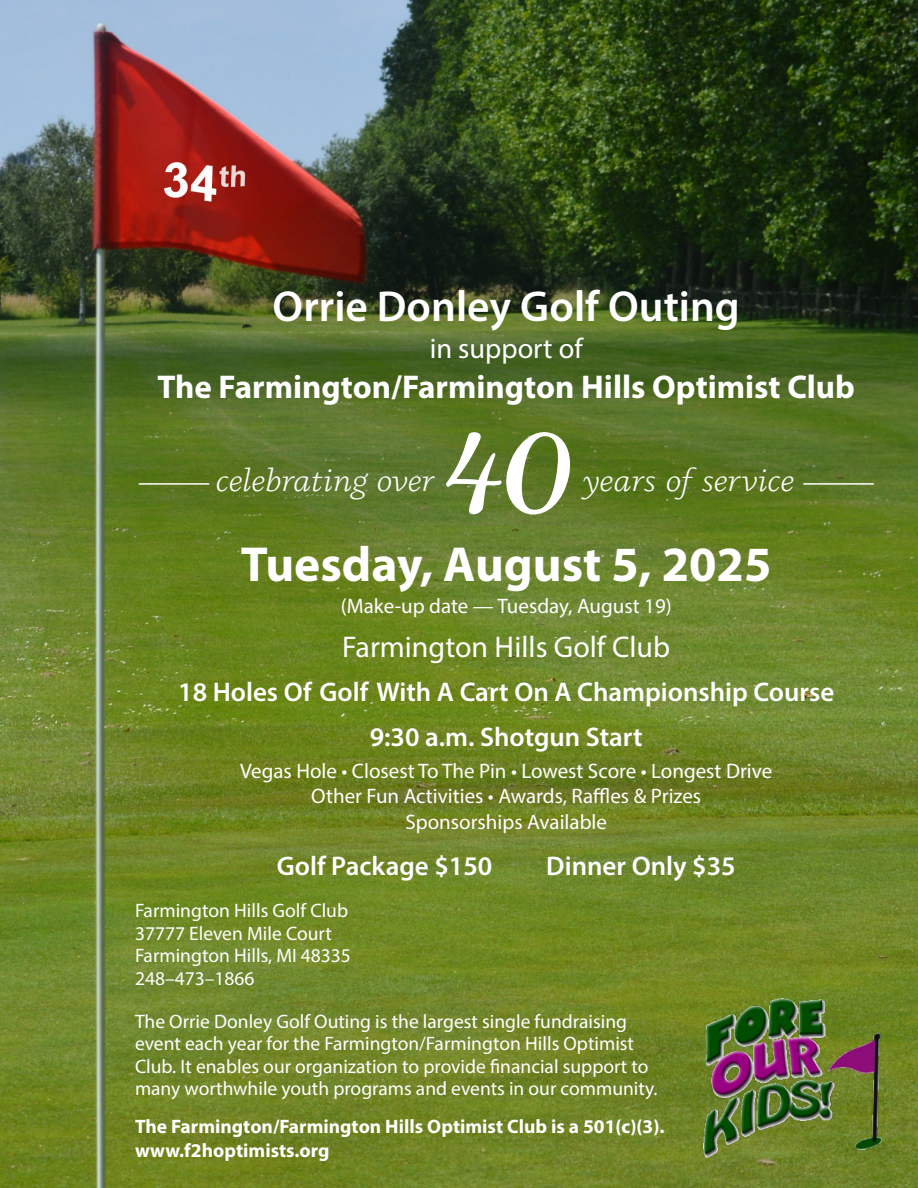
<style>
.page{position:relative;width:918px;height:1188px;background:#fff}
.page>*{position:absolute;margin:0;border:0;box-sizing:border-box;transform-origin:0 0}
.t1{font:129px "Adage Script JF";color:#fff}
.t2{font:700 49.5px "Myriad Pro";color:#fff}
.t3{font:600 43.5px "Myriad Pro";color:#fff}
.t4{font:700 33px "Myriad Pro";color:#fff}
.t5{font:italic 300 33px "Basco Std";color:#fff}
.t6{font:30px "Myriad Pro";color:#fff}
.t7{font:28.5px "Myriad Pro";color:#fff}
.t8{font:600 27px "Myriad Pro";color:#fff}
.t9{font:21px "Myriad Pro";color:#fff}
.Orrie_blurb{font:19.5px/22.5px "Myriad Pro";color:#fff}
.Orrie_blurb-2{font:700 19.5px "Myriad Pro";color:#fff}
</style>
<div class="page">
<img style="left:0;top:0;width:918px;height:1188px">
<img style="left:704px;top:999px;width:177px;height:160px">
<hr style="left:139px;top:483px;width:70px;height:2px;background:#fff">
<hr style="left:803px;top:483px;width:71px;height:2px;background:#fff">
<p class="t3" style="left:273px;top:278px;width:469px">Orrie Donley Golf Outing</p>
<p class="t7" style="left:430px;top:331px;width:155px">in support of</p>
<p class="t4" style="left:158px;top:365px;width:699px">The Farmington/Farmington Hills Optimist Club</p>
<p class="t5" style="left:216px;top:460px;width:221px">celebrating over</p>
<p class="t1" style="left:441px;top:383px;width:134px">40</p>
<p class="t5" style="left:583px;top:460px;width:212px">years of service</p>
<p class="t2" style="left:241px;top:532px;width:532px">Tuesday, August 5, 2025</p>
<p class="t9" style="left:341px;top:593px;width:333px">(Make-up date — Tuesday, August 19)</p>
<p class="t6" style="left:342px;top:629px;width:329px">Farmington Hills Golf Club</p>
<p class="t8" style="left:178px;top:675px;width:658px">18 Holes Of Golf With A Cart On A Championship Course</p>
<p class="t8" style="left:370px;top:719px;width:274px">9:30 a.m. Shotgun Start</p>
<p class="t9" style="left:240px;top:758px;width:534px">Vegas Hole • Closest To The Pin • Lowest Score • Longest Drive</p>
<p class="t9" style="left:311px;top:783px;width:392px">Other Fun Activities • Awards, Raffles &amp; Prizes</p>
<p class="t9" style="left:405px;top:809px;width:203px">Sponsorships Available</p>
<p class="t8" style="left:277px;top:848px;width:217px">Golf Package $150</p>
<p class="t8" style="left:546px;top:848px;width:191px">Dinner Only $35</p>
<p class="Orrie_blurb" style="left:135px;top:899px;width:215px">Farmington Hills Golf Club</p>
<p class="Orrie_blurb" style="left:135px;top:922px;width:198px">37777 Eleven Mile Court</p>
<p class="Orrie_blurb" style="left:135px;top:944px;width:217px">Farmington Hills, MI 48335</p>
<p class="Orrie_blurb" style="left:135px;top:967px;width:121px">248–473–1866</p>
<p class="Orrie_blurb" style="left:135px;top:1010px;width:524px">The Orrie Donley Golf Outing is the largest single fundraising event each year for the Farmington/Farmington Hills Optimist Club. It enables our organization to provide financial support to many worthwhile youth programs and events in our community.</p>
<p class="Orrie_blurb-2" style="left:135px;top:1113px;width:531px">The Farmington/Farmington Hills Optimist Club is a 501(c)(3).</p>
<p class="Orrie_blurb-2" style="left:135px;top:1137px;width:196px">www.f2hoptimists.org</p>
</div>
